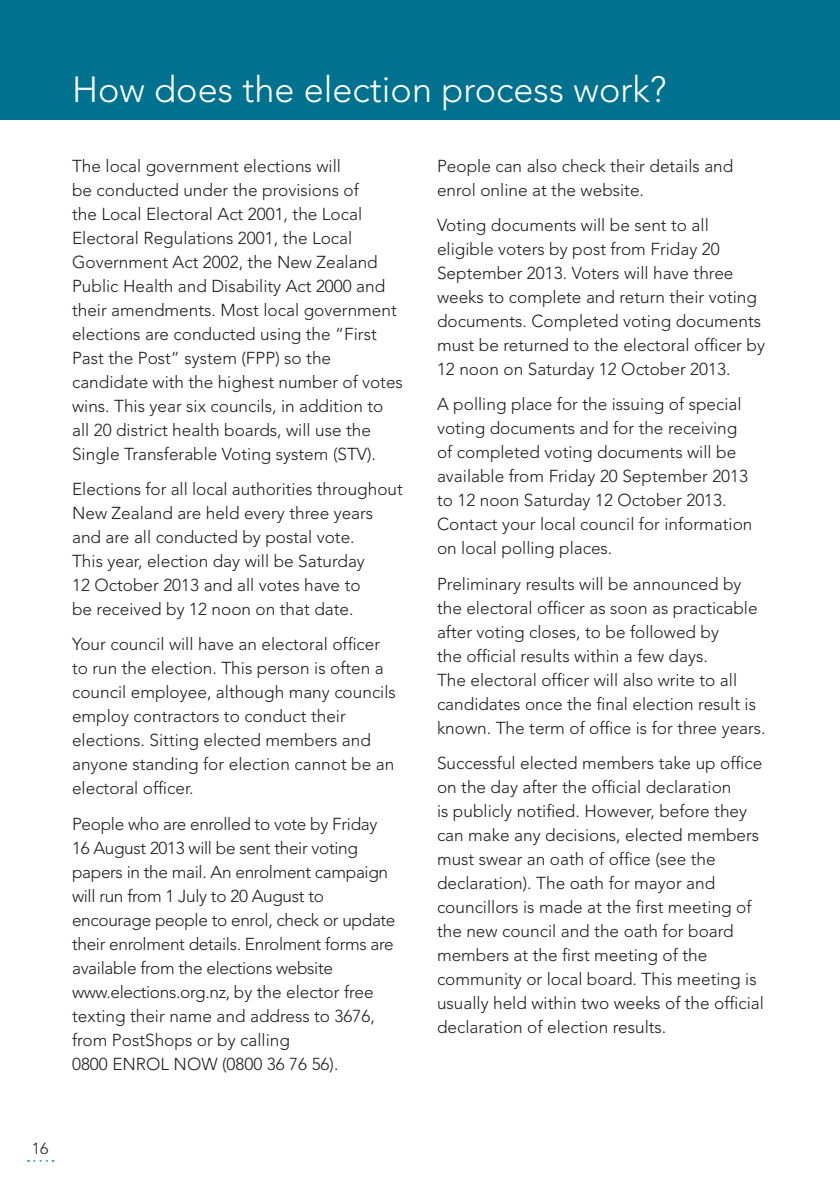
<style>
.page{position:relative;width:840px;height:1191px;background:#fff}
.page>*{position:absolute;margin:0;border:0;box-sizing:border-box;transform-origin:0 0}
.t1{font:300 36px "Avenir";color:#fff}
.t2{font:300 17.2px/24px "Avenir";color:#231f20}
.t3{font:300 17.2px/24px "Avenir";letter-spacing:-.02em;color:#231f20}
.t4{font:300 16px "Avenir";color:#231f20}
</style>
<div class="page">
<svg style="left:28px;top:1159px;width:26px;height:2px"></svg>
<div style="left:0;top:0;width:839px;height:119px;background:#00718e"></div>
<h1 class="t1" style="left:72px;top:68px;width:595px">How does the election process work?</h1>
<p class="t2" style="left:72px;top:154px;width:332px">The local government elections will<br>be conducted under the provisions of<br>the Local Electoral Act 2001, the Local Electoral Regulations 2001, the Local Government Act 2002, the New Zealand Public Health and Disability Act 2000 and their amendments. Most local government elections are conducted using the “First Past the Post” system (FPP) so the candidate with the highest number of votes wins. This year six councils, in addition to all 20 district health boards, will use the Single Transferable Voting system (STV).</p>
<p class="t2" style="left:72px;top:477px;width:332px">Elections for all local authorities throughout New Zealand are held every three years and are all conducted by postal vote.<br>This year, election day will be Saturday<br>12 October 2013 and all votes have to<br>be received by 12 noon on that date.</p>
<p class="t2" style="left:72px;top:632px;width:325px">Your council will have an electoral officer to run the election. This person is often a council employee, although many councils employ contractors to conduct their elections. Sitting elected members and anyone standing for election cannot be an electoral officer.</p>
<p class="t3" style="left:72px;top:812px;width:325px">People who are enrolled to vote by Friday 16 August 2013 will be sent their voting papers in the mail. An enrolment campaign will run from 1 July to 20 August to encourage people to enrol, check or update their enrolment details. Enrolment forms are available from the elections website www.elections.org.nz, by the elector free texting their name and address to 3676, from PostShops or by calling<br>0800 ENROL NOW (0800 36 76 56).</p>
<p class="t2" style="left:437px;top:154px;width:298px">People can also check their details and enrol online at the website.</p>
<p class="t2" style="left:437px;top:213px;width:329px">Voting documents will be sent to all eligible voters by post from Friday 20<br>September 2013. Voters will have three weeks to complete and return their voting documents. Completed voting documents must be returned to the electoral officer by 12 noon on Saturday 12 October 2013.</p>
<p class="t2" style="left:437px;top:392px;width:317px">A polling place for the issuing of special voting documents and for the receiving of completed voting documents will be available from Friday 20 September 2013 to 12 noon Saturday 12 October 2013.<br>Contact your local council for information on local polling places.</p>
<p class="t2" style="left:437px;top:572px;width:330px">Preliminary results will be announced by the electoral officer as soon as practicable after voting closes, to be followed by<br>the official results within a few days.<br>The electoral officer will also write to all candidates once the final election result is known. The term of office is for three years.</p>
<p class="t2" style="left:437px;top:751px;width:328px">Successful elected members take up office on the day after the official declaration<br>is publicly notified. However, before they can make any decisions, elected members must swear an oath of office (see the declaration). The oath for mayor and councillors is made at the first meeting of the new council and the oath for board members at the first meeting of the community or local board. This meeting is usually held within two weeks of the official declaration of election results.</p>
<p class="t4" style="left:32px;top:1138px;width:18px">16</p>
</div>
